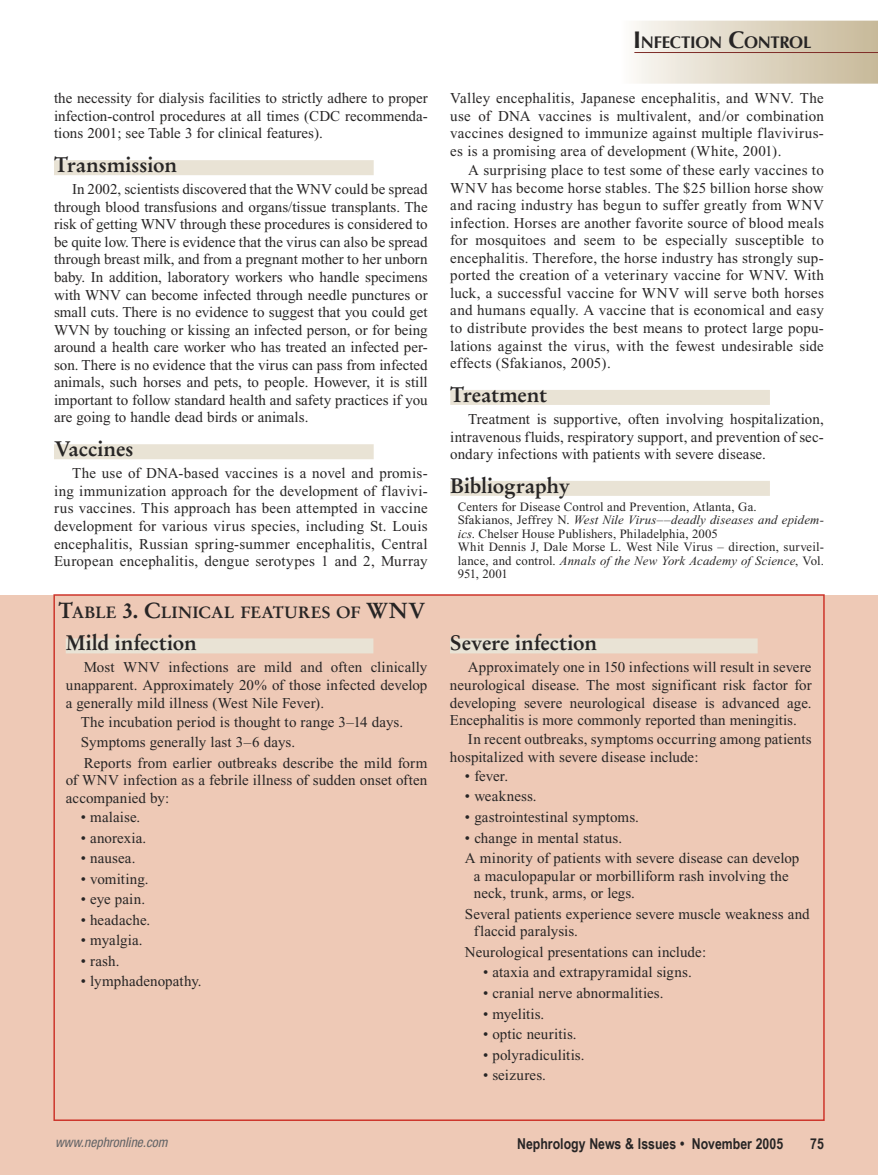
<style>
.page{position:relative;width:878px;height:1175px;background:#fff}
.page>*{position:absolute;margin:0;border:0;box-sizing:border-box;transform-origin:0 0}
.Subheader_03_-_single_line{font:700 21px "Stempel Garamond";letter-spacing:-.01em;color:#272525}
.t1{font:700 16.8px "Optima";letter-spacing:-.02em;color:#272525}
.Subheader_02{font:700 16.35px "Stempel Garamond";letter-spacing:-.005em;color:#272525}
.body_text_main{font:15px/17.5px "Times New Roman";letter-spacing:.005em;color:#272525;text-align:justify}
.body_text_main_-_bulleted{font:15px/17.5px "Times New Roman";letter-spacing:.005em;color:#272525}
.body_text_main_-_bulleted_sub{font:15px "Times New Roman";letter-spacing:.01em;color:#272525}
.t2{font:700 15px "Arial Narrow";color:#272525}
.body_text_main_-_bulleted_sub-2{font:15px "Times New Roman";letter-spacing:-.01em;color:#272525}
.t3{font:italic condensed 13.5px "Helvetica Neue";color:#636466}
.references{font:12.75px/13.5px "Times New Roman";letter-spacing:.01em;color:#272525}
.s1{font-size:21.75px}
.s2{font-size:24px}
.s3{font-style:italic}
</style>
<div class="page">
<div style="left:0;top:595px;width:878px;height:579px;background:#eec9b6"></div>
<div style="left:54px;top:160px;width:320px;height:15px;background:#e9e3d5"></div>
<div style="left:54px;top:444px;width:320px;height:15px;background:#e9e3d5"></div>
<div style="left:450px;top:390px;width:320px;height:15px;background:#e9e3d5"></div>
<div style="left:450px;top:481px;width:320px;height:15px;background:#e9e3d5"></div>
<div style="left:66px;top:638px;width:307px;height:15px;background:#e9e3d5"></div>
<div style="left:450px;top:638px;width:307px;height:15px;background:#e9e3d5"></div>
<div style="left:621px;top:21px;width:257px;height:63px;background:linear-gradient(to right,#faf8f5,#c7b897)"></div>
<svg style="left:634px;top:52px;width:244px;height:1px"></svg>
<p class="body_text_main" style="left:54px;top:90px;width:375px">the necessity for dialysis facilities to strictly adhere to proper infection-control procedures at all times (CDC recommenda&shy;tions 2001; see Table 3 for clinical features).</p>
<p class="Subheader_03_-_single_line" style="left:54px;top:152px;width:125px">Transmission</p>
<p class="body_text_main" style="left:54px;top:180px;width:375px;text-indent:18px">In 2002, scientists discovered that the WNV could be spread through blood transfusions and organs/tissue transplants. The risk of getting WNV through these procedures is considered to be quite low. There is evidence that the virus can also be spread through breast milk, and from a pregnant mother to her unborn baby. In addition, laboratory workers who handle specimens with WNV can become infected through needle punctures or small cuts. There is no evidence to suggest that you could get WVN by touching or kissing an infected person, or for being around a health care worker who has treated an infected per&shy;son. There is no evidence that the virus can pass from infected animals, such horses and pets, to people. However, it is still important to follow standard health and safety practices if you are going to handle dead birds or animals.</p>
<p class="Subheader_03_-_single_line" style="left:54px;top:436px;width:81px">Vaccines</p>
<p class="body_text_main" style="left:54px;top:464px;width:375px;text-indent:18px">The use of DNA-based vaccines is a novel and promis&shy;ing immunization approach for the development of flavivi&shy;rus vaccines. This approach has been attempted in vaccine development for various virus species, including St. Louis encephalitis, Russian spring-summer encephalitis, Central European encephalitis, dengue serotypes 1 and 2, Murray</p>
<p class="Subheader_02" style="left:58px;top:602px;width:368px"><span class="s1">T</span>ABLE <span class="s1">3. C</span>LINICAL FEATURES OF <span class="s1">WNV</span></p>
<p class="Subheader_03_-_single_line" style="left:66px;top:630px;width:133px">Mild infection</p>
<p class="body_text_main" style="left:66px;top:658px;width:363px;text-indent:18px">Most WNV infections are mild and often clinically unapparent. Approximately 20% of those infected develop a generally mild illness (West Nile Fever).</p>
<p class="body_text_main_-_bulleted" style="left:81px;top:713px;width:324px">The incubation period is thought to range 3–14 days.</p>
<p class="body_text_main_-_bulleted" style="left:81px;top:733px;width:216px">Symptoms generally last 3–6 days.</p>
<p class="body_text_main" style="left:66px;top:754px;width:363px;text-indent:18px">Reports from earlier outbreaks describe the mild form of WNV infection as a febrile illness of sudden onset often accompanied by:</p>
<p class="body_text_main_-_bulleted" style="left:81px;top:808px;width:61px">• malaise.</p>
<p class="body_text_main_-_bulleted" style="left:81px;top:828px;width:67px">• anorexia.</p>
<p class="body_text_main_-_bulleted" style="left:81px;top:849px;width:56px">• nausea.</p>
<p class="body_text_main_-_bulleted" style="left:81px;top:870px;width:69px">• vomiting.</p>
<p class="body_text_main_-_bulleted" style="left:81px;top:890px;width:66px">• eye pain.</p>
<p class="body_text_main_-_bulleted" style="left:81px;top:911px;width:71px">• headache.</p>
<p class="body_text_main_-_bulleted" style="left:81px;top:931px;width:63px">• myalgia.</p>
<p class="body_text_main_-_bulleted" style="left:81px;top:952px;width:40px">• rash.</p>
<p class="body_text_main_-_bulleted" style="left:81px;top:972px;width:122px">• lymphadenopathy.</p>
<p class="t1" style="left:633px;top:33px;width:180px"><span class="s2">I</span>NFECTION <span class="s2">C</span>ONTROL</p>
<p class="body_text_main" style="left:450px;top:90px;width:375px">Valley encephalitis, Japanese encephalitis, and WNV. The use of DNA vaccines is multivalent, and/or combination vaccines designed to immunize against multiple flavivirus&shy;es is a promising area of development (White, 2001).</p>
<p class="body_text_main" style="left:450px;top:161px;width:375px;text-indent:18px">A surprising place to test some of these early vaccines to WNV has become horse stables. The $25 billion horse show and racing industry has begun to suffer greatly from WNV infection. Horses are another favorite source of blood meals for mosquitoes and seem to be especially susceptible to encephalitis. Therefore, the horse industry has strongly sup&shy;ported the creation of a veterinary vaccine for WNV. With luck, a successful vaccine for WNV will serve both horses and humans equally. A vaccine that is economical and easy to distribute provides the best means to protect large popu&shy;lations against the virus, with the fewest undesirable side effects (Sfakianos, 2005).</p>
<p class="Subheader_03_-_single_line" style="left:450px;top:382px;width:98px">Treatment</p>
<p class="body_text_main" style="left:450px;top:410px;width:375px;text-indent:18px">Treatment is supportive, often involving hospitalization, intravenous fluids, respiratory support, and prevention of sec&shy;ondary infections with patients with severe disease.</p>
<p class="Subheader_03_-_single_line" style="left:450px;top:472px;width:121px">Bibliography</p>
<p class="references" style="left:458px;top:500px;width:300px">Centers for Disease Control and Prevention, Atlanta, Ga.</p>
<p class="references" style="left:458px;top:513px;width:368px">Sfakianos, Jeffrey N. <span class="s3">West Nile Virus––deadly diseases and epidem&shy;ics</span>. Chelser House Publishers, Philadelphia, 2005</p>
<p class="references" style="left:458px;top:540px;width:368px;text-align:justify">Whit Dennis J, Dale Morse L. West Nile Virus – direction, surveil&shy;lance, and control. <span class="s3">Annals of the New York Academy of Science</span>, Vol.<br>951, 2001</p>
<p class="Subheader_03_-_single_line" style="left:450px;top:630px;width:149px">Severe infection</p>
<p class="body_text_main" style="left:450px;top:658px;width:363px;text-indent:18px">Approximately one in 150 infections will result in severe neurological disease. The most significant risk factor for developing severe neurological disease is advanced age.<br>Encephalitis is more commonly reported than meningitis.</p>
<p class="body_text_main" style="left:450px;top:730px;width:363px;text-indent:18px">In recent outbreaks, symptoms occurring among patients hospitalized with severe disease include:</p>
<p class="body_text_main_-_bulleted" style="left:465px;top:767px;width:45px">• fever.</p>
<p class="body_text_main_-_bulleted" style="left:465px;top:787px;width:73px">• weakness.</p>
<p class="body_text_main_-_bulleted" style="left:465px;top:808px;width:175px">• gastrointestinal symptoms.</p>
<p class="body_text_main_-_bulleted" style="left:465px;top:828px;width:159px">• change in mental status.</p>
<p class="body_text_main_-_bulleted" style="left:474px;top:849px;width:327px;text-indent:-9px">A minority of patients with severe disease can develop a maculopapular or morbilliform rash involving the neck, trunk, arms, or legs.</p>
<p class="body_text_main_-_bulleted" style="left:474px;top:905px;width:337px;text-indent:-9px">Several patients experience severe muscle weakness and flaccid paralysis.</p>
<p class="body_text_main_-_bulleted" style="left:465px;top:943px;width:243px">Neurological presentations can include:</p>
<p class="body_text_main_-_bulleted_sub" style="left:483px;top:964px;width:210px">• ataxia and extrapyramidal signs.</p>
<p class="body_text_main_-_bulleted_sub" style="left:483px;top:984px;width:182px">• cranial nerve abnormalities.</p>
<p class="body_text_main_-_bulleted_sub-2" style="left:483px;top:1005px;width:63px">• myelitis.</p>
<p class="body_text_main_-_bulleted_sub" style="left:483px;top:1025px;width:95px">• optic neuritis.</p>
<p class="body_text_main_-_bulleted_sub" style="left:483px;top:1046px;width:103px">• polyradiculitis.</p>
<p class="body_text_main_-_bulleted_sub" style="left:483px;top:1067px;width:64px">• seizures.</p>
<p class="t3" style="left:55px;top:1134px;width:114px">www.nephronline.com</p>
<p class="t2" style="left:517px;top:1135px;width:267px">Nephrology News &amp; Issues • November 2005</p>
<p class="t2" style="left:810px;top:1135px;width:15px">75</p>
</div>
